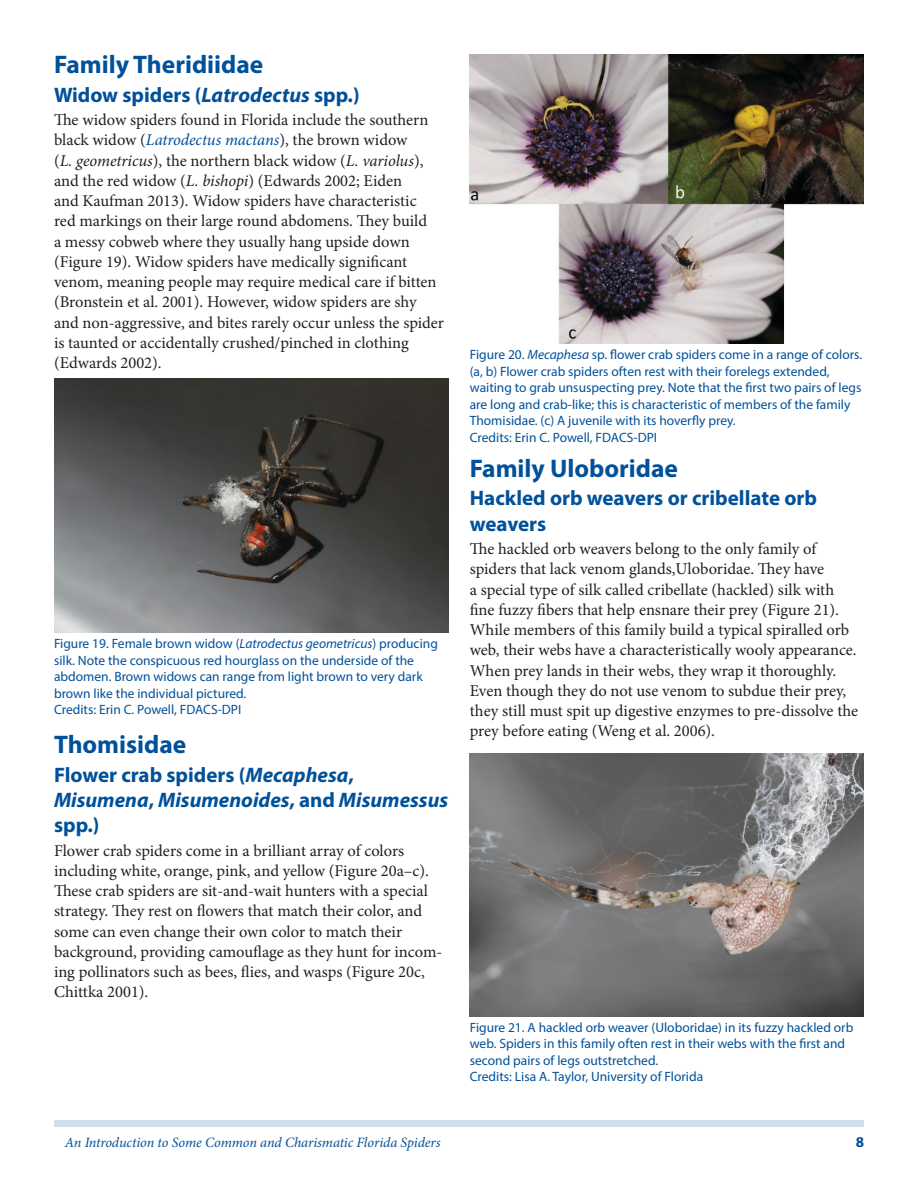
<style>
.page{position:relative;width:918px;height:1188px;background:#fff}
.page>*{position:absolute;margin:0;border:0;box-sizing:border-box;transform-origin:0 0}
.SectionHeading0{font:700 25.5px "Myriad Pro";color:#01519a}
.SectionHeading1{font:700 21px/25.2px "Myriad Pro";color:#01519a}
.SectionHeading1-2{font:italic 700 21px/25.2px "Myriad Pro";color:#01519a}
.Paragraph{font:16.5px/20.2px "Minion Pro";color:#231f20}
.t1{font:700 15px "Myriad Pro";color:#01519a}
.RunningTitleItalics{font:italic 14.25px "Minion Pro";letter-spacing:-.005em;color:#01519a}
.t2{font:13.5px/16.5px "Myriad Pro";color:#01519a}
.s1{font-style:italic}
.s2{font-style:italic;color:#01519a}
.s3{font-style:normal}
</style>
<div class="page">
<div style="left:54px;top:1120px;width:810px;height:7px;background:#d0deeb"></div>
<img style="left:54px;top:378px;width:394px;height:255px">
<img style="left:470px;top:54px;width:394px;height:290px">
<img style="left:470px;top:753px;width:394px;height:263px">
<p class="SectionHeading0" style="left:54px;top:48px;width:211px">Family Theridiidae</p>
<p class="SectionHeading1" style="left:54px;top:81px;width:307px">Widow spiders (<span class="s1">Latrodectus</span> spp.)</p>
<p class="Paragraph" style="left:54px;top:110px;width:392px">The widow spiders found in Florida include the southern black widow (<span class="s2">Latrodectus mactans</span>), the brown widow<br>(<span class="s1">L. geometricus</span>), the northern black widow (<span class="s1">L. variolus</span>), and the red widow (<span class="s1">L. bishopi</span>) (Edwards 2002; Eiden<br>and Kaufman 2013). Widow spiders have characteristic<br>red markings on their large round abdomens. They build<br>a messy cobweb where they usually hang upside down (Figure 19). Widow spiders have medically significant venom, meaning people may require medical care if bitten (Bronstein et al. 2001). However, widow spiders are shy and non-aggressive, and bites rarely occur unless the spider is taunted or accidentally crushed/pinched in clothing (Edwards 2002).</p>
<p class="t2" style="left:54px;top:635px;width:385px">Figure 19. Female brown widow (<span class="s1">Latrodectus geometricus</span>) producing silk. Note the conspicuous red hourglass on the underside of the abdomen. Brown widows can range from light brown to very dark brown like the individual pictured.<br>Credits: Erin C. Powell, FDACS-DPI</p>
<p class="SectionHeading0" style="left:54px;top:728px;width:134px">Thomisidae</p>
<p class="SectionHeading1-2" style="left:54px;top:761px;width:396px"><span class="s3">Flower crab spiders (</span>Mecaphesa<span class="s3">,<br></span>Misumena<span class="s3">,</span> Misumenoides<span class="s3">, and</span> Misumessus <span class="s3">spp.)</span></p>
<p class="Paragraph" style="left:54px;top:840px;width:390px">Flower crab spiders come in a brilliant array of colors including white, orange, pink, and yellow (Figure 20a–c).<br>These crab spiders are sit-and-wait hunters with a special strategy. They rest on flowers that match their color, and some can even change their own color to match their background, providing camouflage as they hunt for incom&shy;ing pollinators such as bees, flies, and wasps (Figure 20c, Chittka 2001).</p>
<p class="t2" style="left:470px;top:346px;width:394px">Figure 20. <span class="s1">Mecaphesa</span> sp. flower crab spiders come in a range of colors. (a, b) Flower crab spiders often rest with their forelegs extended, waiting to grab unsuspecting prey. Note that the first two pairs of legs are long and crab-like; this is characteristic of members of the family Thomisidae. (c) A juvenile with its hoverfly prey.<br>Credits: Erin C. Powell, FDACS-DPI</p>
<p class="SectionHeading0" style="left:470px;top:452px;width:210px">Family Uloboridae</p>
<p class="SectionHeading1" style="left:470px;top:485px;width:349px">Hackled orb weavers or cribellate orb weavers</p>
<p class="Paragraph" style="left:470px;top:539px;width:390px">The hackled orb weavers belong to the only family of spiders that lack venom glands,Uloboridae. They have<br>a special type of silk called cribellate (hackled) silk with fine fuzzy fibers that help ensnare their prey (Figure 21).<br>While members of this family build a typical spiralled orb web, their webs have a characteristically wooly appearance.<br>When prey lands in their webs, they wrap it thoroughly.<br>Even though they do not use venom to subdue their prey, they still must spit up digestive enzymes to pre-dissolve the prey before eating (Weng et al. 2006).</p>
<p class="t2" style="left:470px;top:1019px;width:385px">Figure 21. A hackled orb weaver (Uloboridae) in its fuzzy hackled orb web. Spiders in this family often rest in their webs with the first and second pairs of legs outstretched.<br>Credits: Lisa A. Taylor, University of Florida</p>
<p class="RunningTitleItalics" style="left:65px;top:1133px;width:377px">An Introduction to Some Common and Charismatic Florida Spiders</p>
<p class="t1" style="left:856px;top:1133px;width:10px">8</p>
</div>
